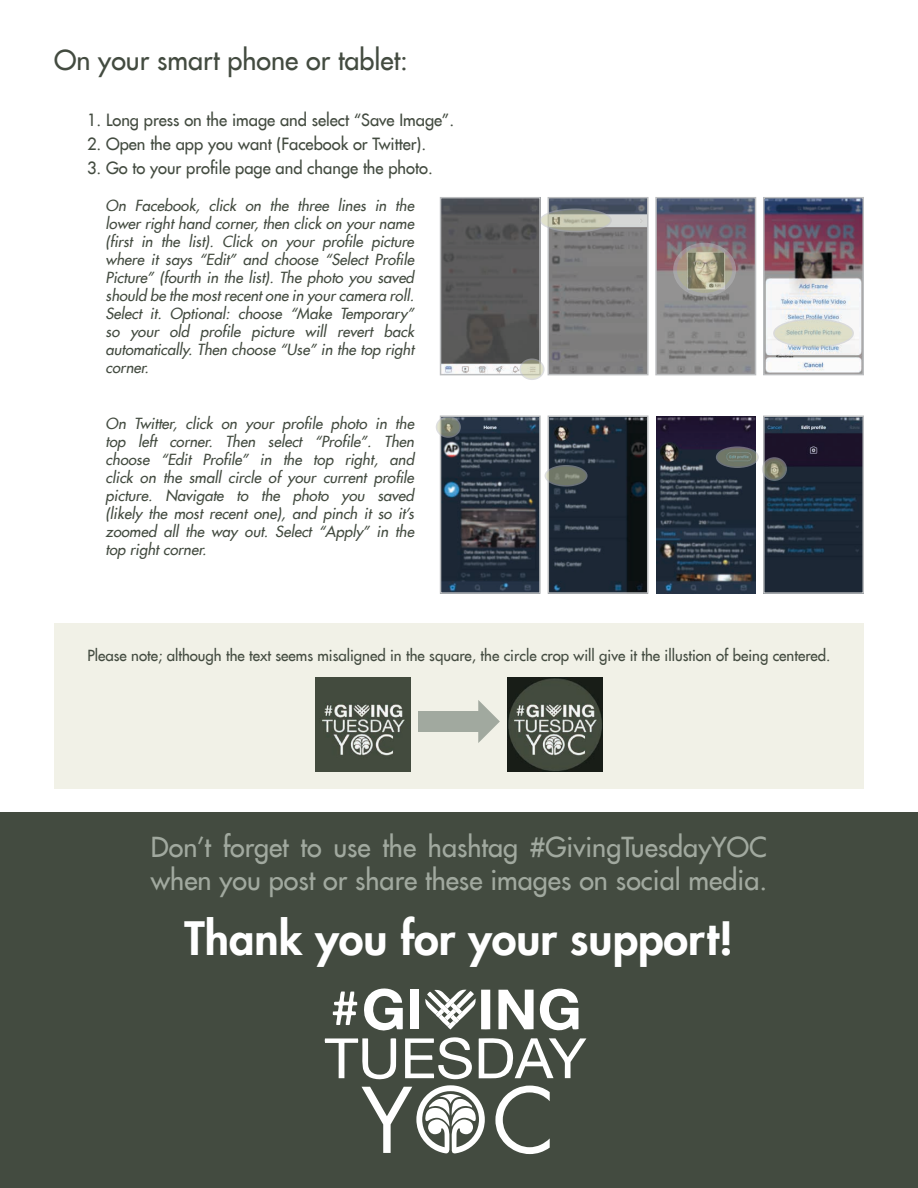
<style>
.page{position:relative;width:918px;height:1188px;background:#fff}
.page>*{position:absolute;margin:0;border:0;box-sizing:border-box;transform-origin:0 0}
.t1{font:800 45px "Futura LT";color:#fff}
.t2{font:27px/32.4px "Futura LT";color:#a1a99f}
.t3{font:27px "Futura LT";color:#434b40}
.t4{font:16.5px "Futura LT";color:#434b40}
.t5{font:italic 15px/18px "Futura LT";color:#434b40;text-align:justify}
.t6{font:15px "Futura LT";color:#434b40}
</style>
<div class="page">
<div style="left:0;top:812px;width:918px;height:376px;background:#434b40"></div>
<div style="left:54px;top:624px;width:810px;height:165px;background:#f1f1e7"></div>
<img style="left:316px;top:677px;width:94px;height:95px">
<img style="left:508px;top:677px;width:94px;height:95px">
<div style="left:418px;top:711px;width:63px;height:21px;background:#a1a99f"></div>
<svg style="left:478px;top:700px;width:22px;height:43px"></svg>
<svg style="left:325px;top:988px;width:261px;height:166px"></svg>
<img style="left:766px;top:418px;width:95px;height:173px">
<div style="left:763px;top:415px;width:101px;height:179px;border:2px solid #bcbec0"></div>
<img style="left:443px;top:418px;width:95px;height:173px">
<div style="left:440px;top:415px;width:101px;height:179px;border:2px solid #bcbec0"></div>
<img style="left:551px;top:418px;width:94px;height:173px">
<div style="left:548px;top:415px;width:100px;height:179px;border:2px solid #bcbec0"></div>
<img style="left:656px;top:416px;width:99px;height:177px">
<img style="left:766px;top:200px;width:95px;height:172px">
<div style="left:763px;top:197px;width:101px;height:178px;border:2px solid #bcbec0"></div>
<svg style="left:774px;top:319px;width:79px;height:28px;background:#d8dac6"></svg>
<div style="left:773px;top:318px;width:81px;height:30px;border:2px solid #bcbec0;border-radius:50%"></div>
<img style="left:443px;top:200px;width:95px;height:172px">
<div style="left:440px;top:197px;width:101px;height:178px;border:2px solid #bcbec0"></div>
<img style="left:551px;top:200px;width:95px;height:172px">
<div style="left:548px;top:197px;width:101px;height:178px;border:2px solid #bcbec0"></div>
<img style="left:658px;top:200px;width:95px;height:172px">
<div style="left:655px;top:197px;width:101px;height:178px;border:2px solid #bcbec0"></div>
<svg style="left:520px;top:359px;width:24px;height:20px"></svg>
<div style="left:519px;top:358px;width:26px;height:22px;border:2px solid #bcbec0;border-radius:50%"></div>
<svg style="left:675px;top:245px;width:59px;height:50px;background:#a39e88"></svg>
<div style="left:673px;top:243px;width:63px;height:54px;border:4px solid #bcbec0;border-radius:50%"></div>
<svg style="left:436px;top:417px;width:24px;height:20px"></svg>
<div style="left:436px;top:416px;width:25px;height:22px;border:2px solid #bcbec0;border-radius:50%"></div>
<svg style="left:763px;top:458px;width:23px;height:22px"></svg>
<div style="left:762px;top:457px;width:25px;height:24px;border:2px solid #bcbec0;border-radius:50%"></div>
<svg style="left:545px;top:466px;width:42px;height:20px"></svg>
<div style="left:545px;top:465px;width:43px;height:22px;border:2px solid #bcbec0;border-radius:50%"></div>
<svg style="left:717px;top:447px;width:41px;height:20px"></svg>
<div style="left:716px;top:446px;width:43px;height:22px;border:2px solid #bcbec0;border-radius:50%"></div>
<svg style="left:540px;top:209px;width:71px;height:22px"></svg>
<div style="left:540px;top:208px;width:72px;height:24px;border:2px solid #bcbec0;border-radius:50%"></div>
<h2 class="t3" style="left:54px;top:42px;width:356px">On your smart phone or tablet:</h2>
<p class="t4" style="left:87px;top:109px;width:369px">1. Long press on the image and select “Save Image”.</p>
<p class="t4" style="left:87px;top:133px;width:341px">2. Open the app you want (Facebook or Twitter).</p>
<p class="t4" style="left:87px;top:157px;width:347px">3. Go to your profile page and change the photo.</p>
<p class="t5" style="left:106px;top:196px;width:310px">On Facebook, click on the three lines in the lower right hand corner, then click on your name (first in the list). Click on your profile picture where it says “Edit” and choose “Select Profile Picture” (fourth in the list). The photo you saved should be the most recent one in your camera roll.<br>Select it. Optional: choose “Make Temporary” so your old profile picture will revert back automatically. Then choose “Use” in the top right corner.</p>
<p class="t5" style="left:106px;top:414px;width:310px">On Twitter, click on your profile photo in the top left corner. Then select “Profile”. Then choose “Edit Profile” in the top right, and click on the small circle of your current profile picture. Navigate to the photo you saved (likely the most recent one), and pinch it so it’s zoomed all the way out. Select “Apply” in the top right corner.</p>
<p class="t6" style="left:87px;top:646px;width:745px">Please note; although the text seems misaligned in the square, the circle crop will give it the illustion of being centered.</p>
<h2 class="t2" style="left:151px;top:831px;width:618px">Don’t forget to use the hashtag #GivingTuesdayYOC when you post or share these images on social media.</h2>
<h1 class="t1" style="left:185px;top:909px;width:550px">Thank you for your support!</h1>
</div>
